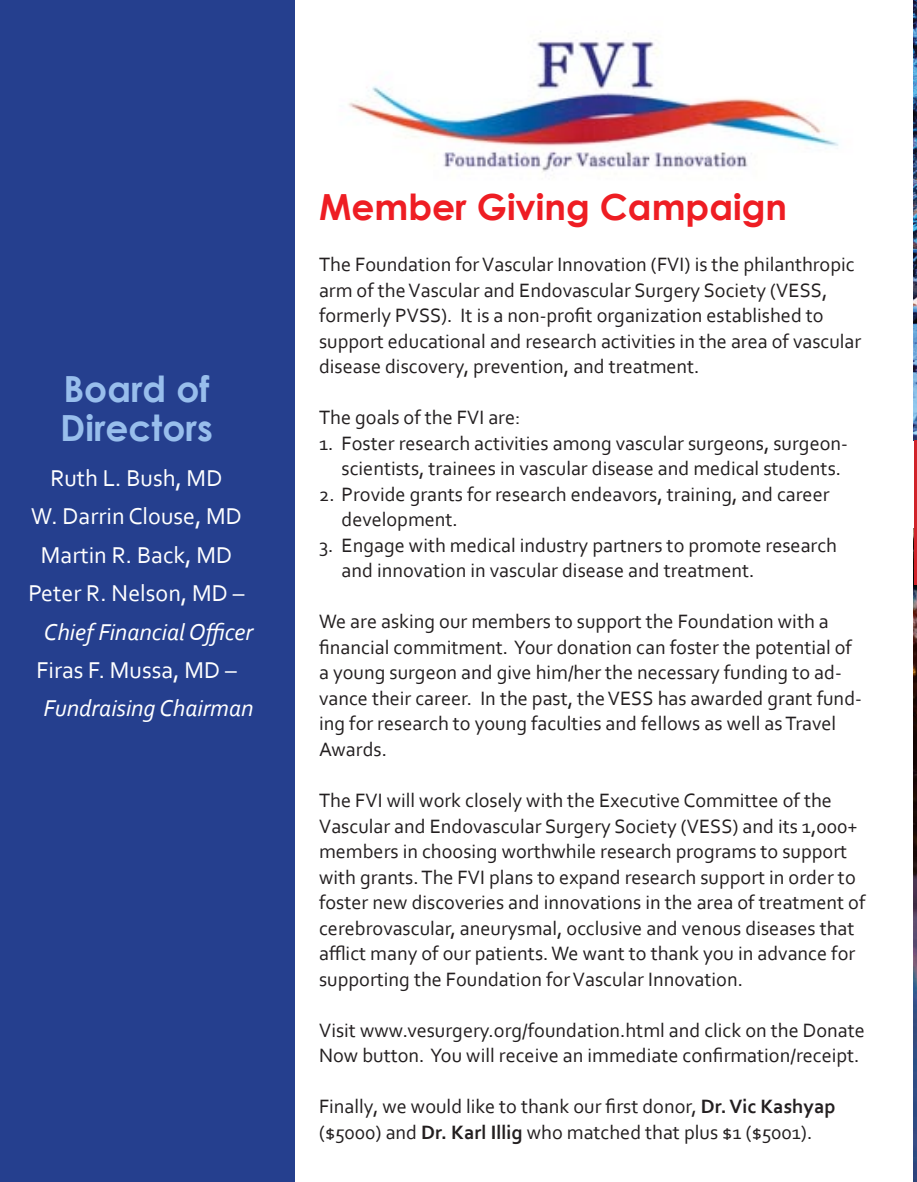
<style>
.page{position:relative;width:917px;height:1182px;background:#fff}
.page>*{position:absolute;margin:0;border:0;box-sizing:border-box;transform-origin:0 0}
.t1{font:700 36px "Century Gothic";color:#ee1d23}
.t2{font:700 36px "Century Gothic";color:#98beec}
.t3{font:24px "Corbel";color:#fff}
.t4{font:italic 24px "Corbel";color:#fff}
.t5{font:20.25px/25.5px "Corbel";color:#231f20}
.s1{font-weight:700}
</style>
<div class="page">
<div style="left:0;top:0;width:295px;height:1181px;background:#253f8e"></div>
<img style="left:348px;top:38px;width:491px;height:134px">
<img style="left:913px;top:528px;width:4px;height:650px">
<img style="left:913px;top:1px;width:4px;height:439px">
<hr style="left:914px;top:440px;width:3px;height:145px;background:#d1232a">
<svg style="left:913px;top:1178px;width:4px;height:4px"></svg>
<p class="t2" style="left:63px;top:366px;width:148px">Board of</p>
<p class="t2" style="left:60px;top:405px;width:154px">Directors</p>
<p class="t3" style="left:51px;top:463px;width:173px">Ruth L. Bush, MD</p>
<p class="t3" style="left:31px;top:501px;width:213px">W. Darrin Clouse, MD</p>
<p class="t3" style="left:41px;top:540px;width:193px">Martin R. Back, MD</p>
<p class="t3" style="left:29px;top:578px;width:217px">Peter R. Nelson, MD –</p>
<p class="t4" style="left:44px;top:616px;width:211px">Chief Financial Officer</p>
<p class="t3" style="left:36px;top:655px;width:202px">Firas F. Mussa, MD –</p>
<p class="t4" style="left:43px;top:693px;width:212px">Fundraising Chairman</p>
<p class="t1" style="left:319px;top:184px;width:469px">Member Giving Campaign</p>
<p class="t5" style="left:319px;top:251px;width:544px">The Foundation for Vascular Innovation (FVI) is the philanthropic arm of the Vascular and Endovascular Surgery Society (VESS, formerly PVSS). It is a non-profit organization established to support educational and research activities in the area of vascular disease discovery, prevention, and treatment.</p>
<p class="t5" style="left:319px;top:404px;width:203px">The goals of the FVI are:</p>
<p class="t5" style="left:342px;top:430px;width:508px;text-indent:-22px">1. Foster research activities among vascular surgeons, surgeon&shy;scientists, trainees in vascular disease and medical students.</p>
<p class="t5" style="left:342px;top:481px;width:489px;text-indent:-22px">2. Provide grants for research endeavors, training, and career development.</p>
<p class="t5" style="left:342px;top:532px;width:497px;text-indent:-22px">3. Engage with medical industry partners to promote research and innovation in vascular disease and treatment.</p>
<p class="t5" style="left:319px;top:608px;width:544px">We are asking our members to support the Foundation with a financial commitment. Your donation can foster the potential of a young surgeon and give him/her the necessary funding to ad&shy;vance their career. In the past, the VESS has awarded grant fund&shy;ing for research to young faculties and fellows as well as Travel Awards.</p>
<p class="t5" style="left:319px;top:787px;width:548px">The FVI will work closely with the Executive Committee of the Vascular and Endovascular Surgery Society (VESS) and its 1,000+ members in choosing worthwhile research programs to support with grants. The FVI plans to expand research support in order to foster new discoveries and innovations in the area of treatment of cerebrovascular, aneurysmal, occlusive and venous diseases that afflict many of our patients. We want to thank you in advance for supporting the Foundation for Vascular Innovation.</p>
<p class="t5" style="left:319px;top:1016px;width:547px">Visit www.vesurgery.org/foundation.html and click on the Donate<br>Now button. You will receive an immediate confirmation/receipt.</p>
<p class="t5" style="left:319px;top:1093px;width:518px">Finally, we would like to thank our first donor, <span class="s1">Dr. Vic Kashyap </span>($5000) and <span class="s1">Dr. Karl Illig</span> who matched that plus $1 ($5001).</p>
</div>
